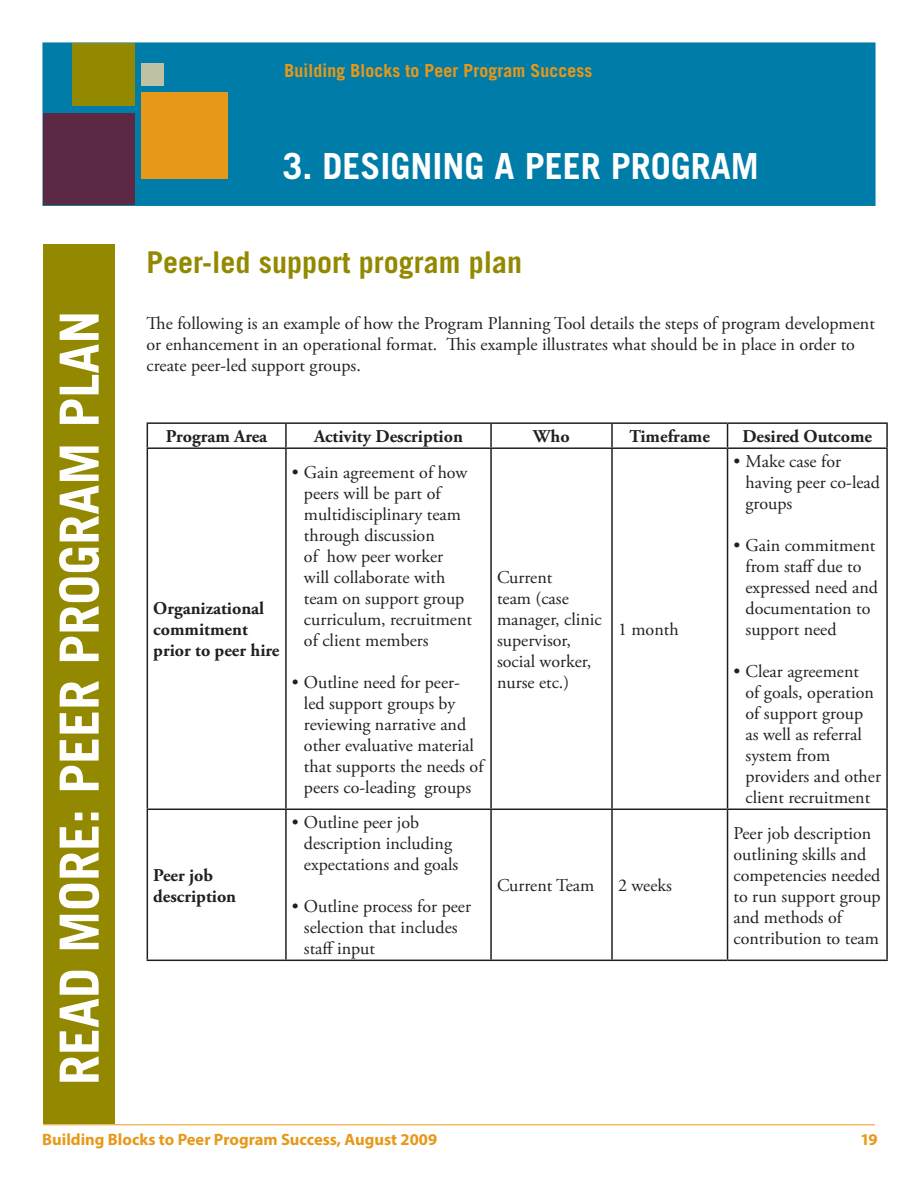
<style>
.page{position:relative;width:918px;height:1188px;background:#fff}
.page>*{position:absolute;margin:0;border:0;box-sizing:border-box;transform-origin:0 0}
.t1{font:700 54px "Trade Gothic LT Std";color:#fff}
.banner_heading_1{font:700 36px "Trade Gothic LT Std";color:#fff}
.Body_heading_1{font:700 30px "Trade Gothic LT Std";color:#928900}
.Body_text{font:18px/21px "Adobe Garamond Pro";color:#231f20}
.Body_text-2{font:700 18px/21px "Adobe Garamond Pro";color:#231f20}
.t2{font:700 18px "Trade Gothic LT Std";color:#e89818}
.t3{font:700 16.5px "Myriad Pro";color:#e89818}
</style>
<div class="page">
<hr style="left:43px;top:1124px;width:832px;height:1px;background:#e89818">
<hr style="left:147px;top:422px;width:139px;height:2px;background:#231f20">
<svg style="left:147px;top:424px;width:1px;height:23px"></svg>
<hr style="left:286px;top:422px;width:205px;height:2px;background:#231f20">
<hr style="left:285px;top:424px;width:2px;height:23px;background:#231f20">
<hr style="left:491px;top:422px;width:121px;height:2px;background:#231f20">
<hr style="left:490px;top:424px;width:2px;height:23px;background:#231f20">
<hr style="left:612px;top:422px;width:116px;height:2px;background:#231f20">
<hr style="left:611px;top:424px;width:2px;height:23px;background:#231f20">
<hr style="left:728px;top:422px;width:160px;height:2px;background:#231f20">
<svg style="left:727px;top:424px;width:1px;height:23px"></svg>
<hr style="left:886px;top:424px;width:2px;height:23px;background:#231f20">
<hr style="left:147px;top:447px;width:139px;height:2px;background:#231f20">
<hr style="left:147px;top:449px;width:1px;height:360px;background:#231f20">
<hr style="left:286px;top:447px;width:205px;height:2px;background:#231f20">
<hr style="left:285px;top:449px;width:2px;height:360px;background:#231f20">
<hr style="left:491px;top:447px;width:121px;height:2px;background:#231f20">
<hr style="left:490px;top:449px;width:2px;height:360px;background:#231f20">
<hr style="left:612px;top:447px;width:116px;height:2px;background:#231f20">
<hr style="left:611px;top:449px;width:2px;height:360px;background:#231f20">
<hr style="left:728px;top:447px;width:160px;height:2px;background:#231f20">
<hr style="left:727px;top:449px;width:1px;height:360px;background:#231f20">
<hr style="left:886px;top:449px;width:2px;height:360px;background:#231f20">
<hr style="left:147px;top:809px;width:139px;height:1px;background:#231f20">
<hr style="left:147px;top:810px;width:1px;height:150px;background:#231f20">
<hr style="left:286px;top:809px;width:205px;height:1px;background:#231f20">
<hr style="left:285px;top:810px;width:2px;height:150px;background:#231f20">
<hr style="left:491px;top:809px;width:121px;height:1px;background:#231f20">
<hr style="left:490px;top:810px;width:2px;height:150px;background:#231f20">
<hr style="left:612px;top:809px;width:116px;height:1px;background:#231f20">
<hr style="left:611px;top:810px;width:2px;height:150px;background:#231f20">
<hr style="left:728px;top:809px;width:160px;height:1px;background:#231f20">
<hr style="left:727px;top:810px;width:1px;height:150px;background:#231f20">
<hr style="left:886px;top:810px;width:2px;height:150px;background:#231f20">
<hr style="left:147px;top:960px;width:139px;height:1px;background:#231f20">
<hr style="left:286px;top:960px;width:205px;height:1px;background:#231f20">
<hr style="left:491px;top:960px;width:121px;height:1px;background:#231f20">
<hr style="left:612px;top:960px;width:116px;height:1px;background:#231f20">
<hr style="left:728px;top:960px;width:160px;height:1px;background:#231f20">
<div style="left:43px;top:43px;width:831px;height:162px;background:#007ca8"></div>
<div style="left:141px;top:92px;width:87px;height:87px;background:#e89818"></div>
<div style="left:43px;top:113px;width:92px;height:92px;background:#5c2844"></div>
<div style="left:72px;top:43px;width:63px;height:63px;background:#928900"></div>
<div style="left:141px;top:63px;width:22px;height:22px;background:#bec1a3"></div>
<div style="left:43px;top:244px;width:72px;height:880px;background:#928900"></div>
<p class="t2" style="left:284px;top:60px;width:310px">Building Blocks to Peer Program Success</p>
<p class="t1" style="left:46px;top:1085px;width:776px;rotate:-90deg">READ MORE: PEER PROGRAM PLAN</p>
<p class="banner_heading_1" style="left:283px;top:144px;width:508px">BOUNDARIES IN THE WORKPLACE<sup>*</sup></p>
<p class="banner_heading_1" style="left:283px;top:144px;width:478px">3. DESIGNING A PEER PROGRAM</p>
<p class="Body_heading_1" style="left:147px;top:244px;width:377px">Peer-led support program plan</p>
<p class="Body_text" style="left:147px;top:313px;width:730px">The following is an example of how the Program Planning Tool details the steps of program development or enhancement in an operational format. This example illustrates what should be in place in order to create peer-led support groups.</p>
<p class="Body_text-2" style="left:166px;top:426px;width:103px">Program Area</p>
<p class="Body_text-2" style="left:314px;top:426px;width:150px">Activity Description</p>
<p class="Body_text-2" style="left:533px;top:426px;width:38px">Who</p>
<p class="Body_text-2" style="left:629px;top:426px;width:82px">Timeframe</p>
<p class="Body_text-2" style="left:742px;top:426px;width:131px">Desired Outcome</p>
<p class="Body_text-2" style="left:153px;top:598px;width:128px">Organizational commitment prior to peer hire</p>
<p class="Body_text-2" style="left:153px;top:865px;width:84px">Peer job description</p>
<p class="Body_text" style="left:304px;top:462px;width:170px;text-indent:-12px">• Gain agreement of how peers will be part of multidisciplinary team through discussion<br>of how peer worker will collaborate with team on support group curriculum, recruitment of client members</p>
<p class="Body_text" style="left:304px;top:672px;width:181px;text-indent:-12px">• Outline need for peer&shy;led support groups by reviewing narrative and other evaluative material that supports the needs of peers co-leading groups</p>
<p class="Body_text" style="left:304px;top:813px;width:156px;text-indent:-12px">• Outline peer job description including expectations and goals</p>
<p class="Body_text" style="left:304px;top:897px;width:169px;text-indent:-12px">• Outline process for peer selection that includes staff input</p>
<p class="Body_text" style="left:497px;top:567px;width:106px">Current<br>team (case manager, clinic supervisor, social worker, nurse etc.)</p>
<p class="Body_text" style="left:618px;top:620px;width:62px">1 month</p>
<p class="Body_text" style="left:497px;top:876px;width:99px">Current Team</p>
<p class="Body_text" style="left:618px;top:876px;width:56px">2 weeks</p>
<p class="Body_text" style="left:746px;top:452px;width:136px;text-indent:-12px">• Make case for having peer co-lead groups</p>
<p class="Body_text" style="left:746px;top:536px;width:134px;text-indent:-12px">• Gain commitment from staff due to expressed need and documentation to support need</p>
<p class="Body_text" style="left:746px;top:662px;width:137px;text-indent:-12px">• Clear agreement<br>of goals, operation of support group<br>as well as referral system from providers and other client recruitment</p>
<p class="Body_text" style="left:734px;top:823px;width:149px">Peer job description outlining skills and competencies needed to run support group and methods of contribution to team</p>
<p class="t3" style="left:42px;top:1128px;width:396px">Building Blocks to Peer Program Success, August 2009</p>
<p class="t3" style="left:860px;top:1128px;width:19px">19</p>
</div>
